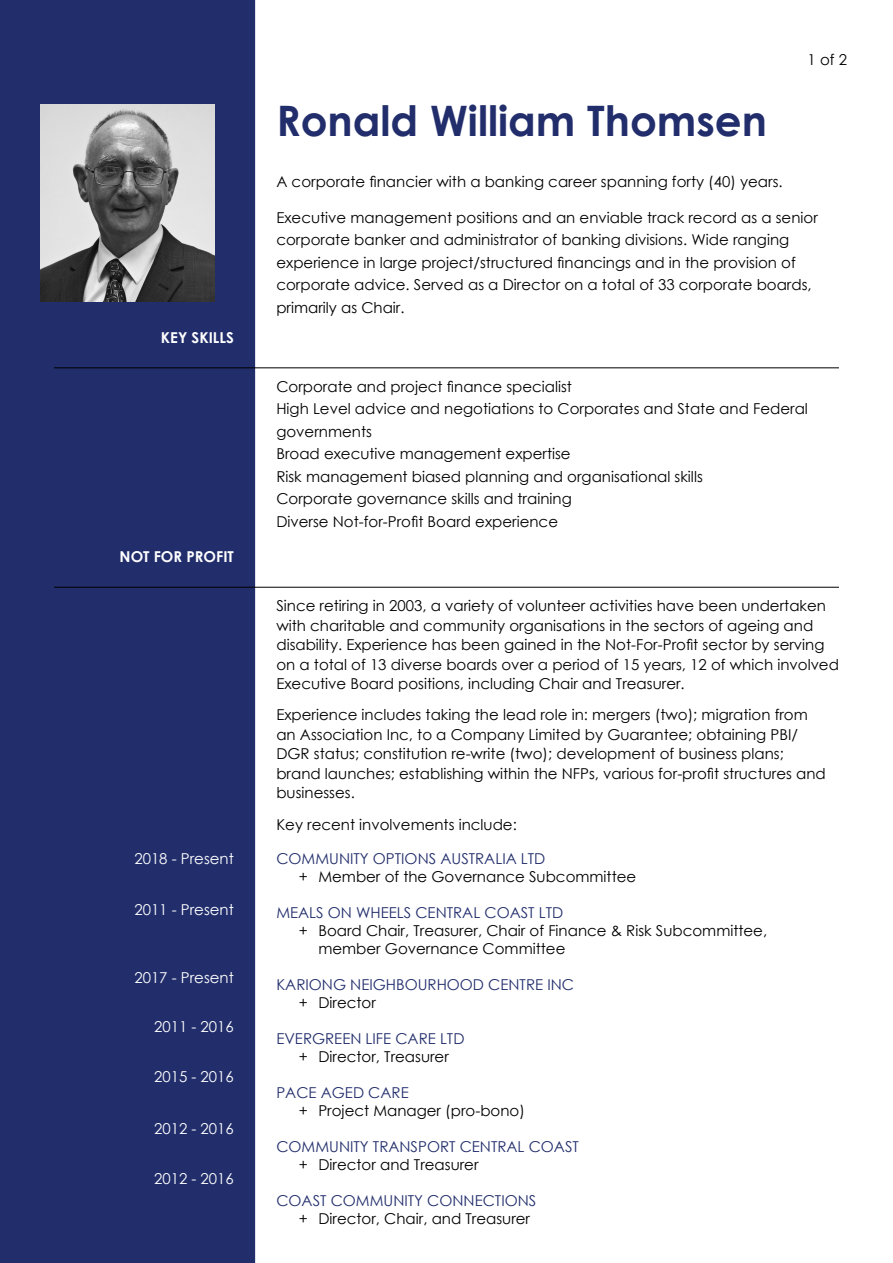
<style>
.page{position:relative;width:893px;height:1263px;background:#fff}
.page>*{position:absolute;margin:0;border:0;box-sizing:border-box;transform-origin:0 0}
.t1{font:700 42px "Century Gothic";color:#222e6c}
.Tabs{font:15px/19.5px "Century Gothic";color:#000}
.t2{font:15px "Century Gothic";color:#222e6c}
.t3{font:15px "Century Gothic";color:#fff}
.t4{font:700 15px "Century Gothic";color:#fff}
</style>
<div class="page">
<div style="left:0;top:0;width:255px;height:1263px;background:#222e6c"></div>
<img style="left:41px;top:104px;width:173px;height:198px">
<hr style="left:54px;top:367px;width:785px;height:1px;background:#000">
<hr style="left:54px;top:587px;width:785px;height:1px;background:#000">
<p class="t4" style="left:161px;top:326px;width:74px">KEY SKILLS</p>
<p class="t4" style="left:120px;top:545px;width:116px">NOT FOR PROFIT</p>
<p class="t3" style="left:134px;top:848px;width:101px">2018 - Present</p>
<p class="t3" style="left:134px;top:899px;width:101px">2011 - Present</p>
<p class="t3" style="left:134px;top:967px;width:101px">2017 - Present</p>
<p class="t3" style="left:154px;top:1016px;width:81px">2011 - 2016</p>
<p class="t3" style="left:154px;top:1066px;width:81px">2015 - 2016</p>
<p class="t3" style="left:154px;top:1118px;width:81px">2012 - 2016</p>
<p class="t3" style="left:154px;top:1168px;width:81px">2012 - 2016</p>
<p class="Tabs" style="left:808px;top:50px;width:41px">1 of 2</p>
<p class="t1" style="left:276px;top:89px;width:492px">Ronald William Thomsen</p>
<p class="Tabs" style="left:276px;top:171px;width:508px">A corporate financier with a banking career spanning forty (40) years.</p>
<p class="Tabs" style="left:276px;top:206px;width:543px;line-height:22.5px">Executive management positions and an enviable track record as a senior corporate banker and administrator of banking divisions. Wide ranging experience in large project/structured financings and in the provision of corporate advice. Served as a Director on a total of 33 corporate boards, primarily as Chair.</p>
<p class="Tabs" style="left:276px;top:376px;width:297px">Corporate and project finance specialist</p>
<p class="Tabs" style="left:276px;top:397px;width:533px;line-height:22.5px">High Level advice and negotiations to Corporates and State and Federal governments</p>
<p class="Tabs" style="left:276px;top:444px;width:296px">Broad executive management expertise</p>
<p class="Tabs" style="left:276px;top:466px;width:428px">Risk management biased planning and organisational skills</p>
<p class="Tabs" style="left:276px;top:489px;width:297px">Corporate governance skills and training</p>
<p class="Tabs" style="left:276px;top:511px;width:283px">Diverse Not-for-Profit Board experience</p>
<p class="Tabs" style="left:276px;top:596px;width:564px">Since retiring in 2003, a variety of volunteer activities have been undertaken with charitable and community organisations in the sectors of ageing and disability. Experience has been gained in the Not-For-Profit sector by serving on a total of 13 diverse boards over a period of 15 years, 12 of which involved Executive Board positions, including Chair and Treasurer.</p>
<p class="Tabs" style="left:276px;top:705px;width:551px">Experience includes taking the lead role in: mergers (two); migration from an Association Inc, to a Company Limited by Guarantee; obtaining PBI/ DGR status; constitution re-write (two); development of business plans; brand launches; establishing within the NFPs, various for-profit structures and businesses.</p>
<p class="Tabs" style="left:276px;top:814px;width:242px">Key recent involvements include:</p>
<p class="t2" style="left:276px;top:848px;width:271px">COMMUNITY OPTIONS AUSTRALIA LTD</p>
<p class="Tabs" style="left:299px;top:867px;width:339px">+ Member of the Governance Subcommittee</p>
<p class="t2" style="left:276px;top:902px;width:288px">MEALS ON WHEELS CENTRAL COAST LTD</p>
<p class="Tabs" style="left:318px;top:922px;width:450px;line-height:18px;text-indent:-20px">+ Board Chair, Treasurer, Chair of Finance &amp; Risk Subcommittee, member Governance Committee</p>
<p class="t2" style="left:276px;top:974px;width:299px">KARIONG NEIGHBOURHOOD CENTRE INC</p>
<p class="Tabs" style="left:299px;top:993px;width:79px">+ Director</p>
<p class="t2" style="left:276px;top:1028px;width:190px">EVERGREEN LIFE CARE LTD</p>
<p class="Tabs" style="left:299px;top:1047px;width:151px">+ Director, Treasurer</p>
<p class="t2" style="left:276px;top:1082px;width:134px">PACE AGED CARE</p>
<p class="Tabs" style="left:299px;top:1101px;width:228px">+ Project Manager (pro-bono)</p>
<p class="t2" style="left:276px;top:1136px;width:304px">COMMUNITY TRANSPORT CENTRAL COAST</p>
<p class="Tabs" style="left:299px;top:1155px;width:181px">+ Director and Treasurer</p>
<p class="t2" style="left:276px;top:1190px;width:261px">COAST COMMUNITY CONNECTIONS</p>
<p class="Tabs" style="left:299px;top:1209px;width:233px">+ Director, Chair, and Treasurer</p>
</div>
